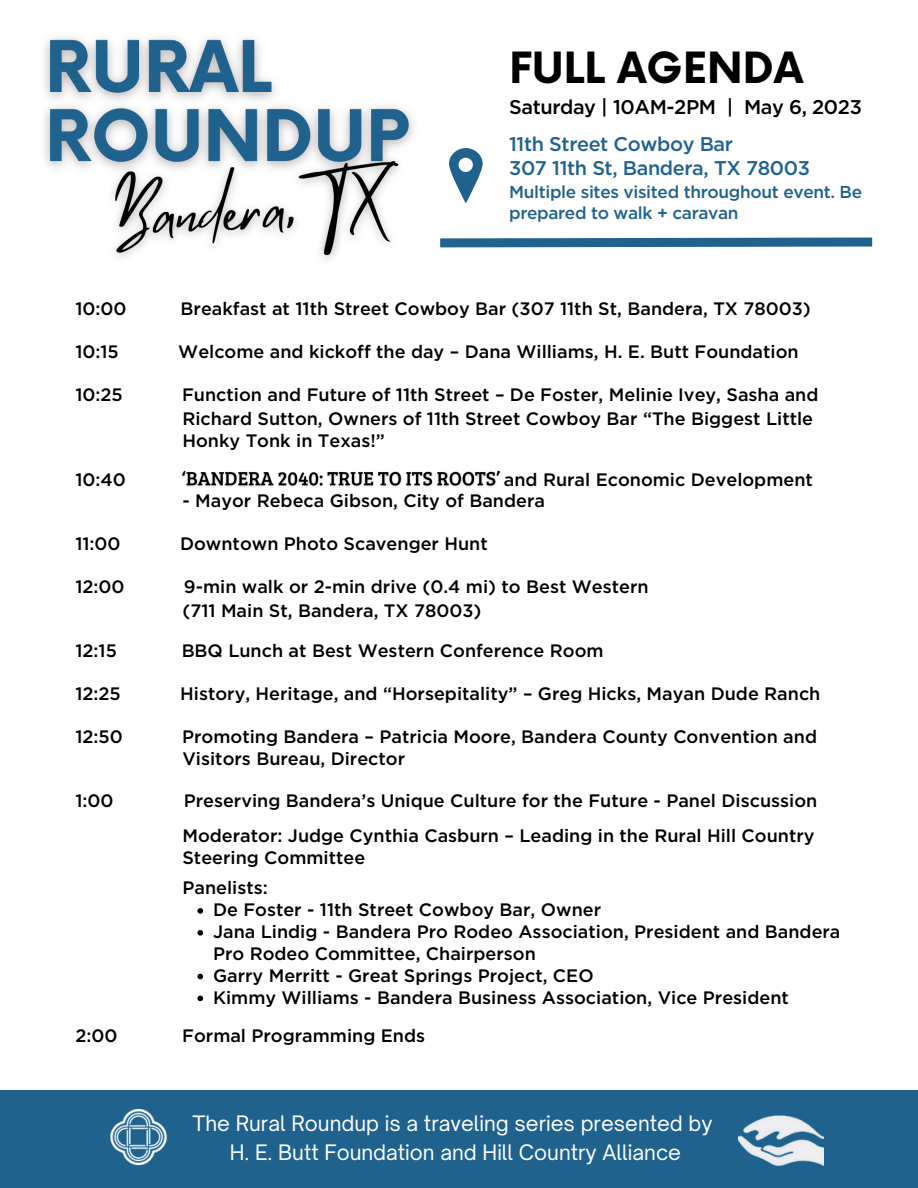
<style>
.page{position:relative;width:918px;height:1188px;background:#fff}
.page>*{position:absolute;margin:0;border:0;box-sizing:border-box;transform-origin:0 0}
.t1{font:700 41.85px "Now";color:#000}
.t2{font:20.4px "Open Sauce One";color:#fff}
.t3{font:500 19.8px "Gotham";letter-spacing:-.02em;color:#1f628e}
.t4{font:500 19.8px "Gotham";letter-spacing:-.02em;color:#000}
.t5{font:500 18px/21.9px "Gotham";color:#000}
.t6{font:500 17.25px/20.9px "Gotham";letter-spacing:-.02em;color:#1f628e}
</style>
<div class="page">
<div style="left:0;top:1090px;width:918px;height:98px;background:#1f628e"></div>
<img style="left:110px;top:1109px;width:57px;height:57px">
<img style="left:738px;top:1115px;width:86px;height:51px">
<svg style="left:197px;top:908px;width:6px;height:6px"></svg>
<svg style="left:197px;top:930px;width:6px;height:6px"></svg>
<svg style="left:197px;top:974px;width:6px;height:5px"></svg>
<svg style="left:197px;top:996px;width:6px;height:5px"></svg>
<svg style="left:440px;top:237px;width:433px;height:11px;background:#477ea2"></svg>
<svg style="left:449px;top:148px;width:34px;height:55px"></svg>
<img style="left:44px;top:37px;width:370px;height:131px">
<img style="left:95px;top:140px;width:319px;height:120px">
<img style="left:182px;top:470px;width:318px;height:17px">
<p class="t1" style="left:509px;top:45px;width:295px">FULL AGENDA</p>
<p class="t4" style="left:509px;top:95px;width:354px">Saturday | 10AM-2PM | May 6, 2023</p>
<p class="t3" style="left:509px;top:132px;width:225px">11th Street Cowboy Bar</p>
<p class="t3" style="left:509px;top:156px;width:302px">307 11th St, Bandera, TX 78003</p>
<p class="t6" style="left:509px;top:181px;width:355px">Multiple sites visited throughout event. Be prepared to walk + caravan</p>
<p class="t5" style="left:75px;top:298px;width:53px">10:00</p>
<p class="t5" style="left:181px;top:298px;width:632px">Breakfast at 11th Street Cowboy Bar (307 11th St, Bandera, TX 78003)</p>
<p class="t5" style="left:75px;top:340px;width:45px">10:15</p>
<p class="t5" style="left:178px;top:340px;width:622px">Welcome and kickoff the day – Dana Williams, H. E. Butt Foundation</p>
<p class="t5" style="left:75px;top:383px;width:49px">10:25</p>
<p class="t5" style="left:182px;top:383px;width:638px">Function and Future of 11th Street – De Foster, Melinie Ivey, Sasha and</p>
<p class="t5" style="left:182px;top:407px;width:632px">Richard Sutton, Owners of 11th Street Cowboy Bar “The Biggest Little<br>Honky Tonk in Texas!”</p>
<p class="t5" style="left:75px;top:469px;width:52px">10:40</p>
<p class="t5" style="left:504px;top:469px;width:311px">and Rural Economic Development</p>
<p class="t5" style="left:182px;top:489px;width:364px">- Mayor Rebeca Gibson, City of Bandera</p>
<p class="t5" style="left:75px;top:533px;width:47px">11:00</p>
<p class="t5" style="left:180px;top:533px;width:309px">Downtown Photo Scavenger Hunt</p>
<p class="t5" style="left:75px;top:576px;width:51px">12:00</p>
<p class="t5" style="left:184px;top:576px;width:466px">9-min walk or 2-min drive (0.4 mi) to Best Western</p>
<p class="t5" style="left:182px;top:599px;width:301px">(711 Main St, Bandera, TX 78003)</p>
<p class="t5" style="left:75px;top:640px;width:43px">12:15</p>
<p class="t5" style="left:182px;top:640px;width:423px">BBQ Lunch at Best Western Conference Room</p>
<p class="t5" style="left:75px;top:682px;width:47px">12:25</p>
<p class="t5" style="left:180px;top:682px;width:642px">History, Heritage, and “Horsepitality” – Greg Hicks, Mayan Dude Ranch</p>
<p class="t5" style="left:75px;top:725px;width:49px">12:50</p>
<p class="t5" style="left:182px;top:725px;width:636px">Promoting Bandera – Patricia Moore, Bandera County Convention and</p>
<p class="t5" style="left:182px;top:748px;width:224px">Visitors Bureau, Director</p>
<p class="t5" style="left:75px;top:789px;width:40px">1:00</p>
<p class="t5" style="left:184px;top:789px;width:635px">Preserving Bandera’s Unique Culture for the Future - Panel Discussion</p>
<p class="t5" style="left:182px;top:824px;width:634px">Moderator: Judge Cynthia Casburn – Leading in the Rural Hill Country<br>Steering Committee</p>
<p class="t5" style="left:182px;top:877px;width:87px">Panelists:</p>
<p class="t5" style="left:213px;top:899px;width:390px">De Foster - 11th Street Cowboy Bar, Owner</p>
<p class="t5" style="left:213px;top:921px;width:629px">Jana Lindig - Bandera Pro Rodeo Association, President and Bandera<br>Pro Rodeo Committee, Chairperson</p>
<p class="t5" style="left:213px;top:964px;width:382px">Garry Merritt - Great Springs Project, CEO</p>
<p class="t5" style="left:213px;top:986px;width:577px">Kimmy Williams - Bandera Business Association, Vice President</p>
<p class="t5" style="left:75px;top:1024px;width:44px">2:00</p>
<p class="t5" style="left:182px;top:1024px;width:244px">Formal Programming Ends</p>
<p class="t2" style="left:192px;top:1110px;width:522px">The Rural Roundup is a traveling series presented by</p>
<p class="t2" style="left:230px;top:1140px;width:453px">H. E. Butt Foundation and Hill Country Alliance</p>
</div>
